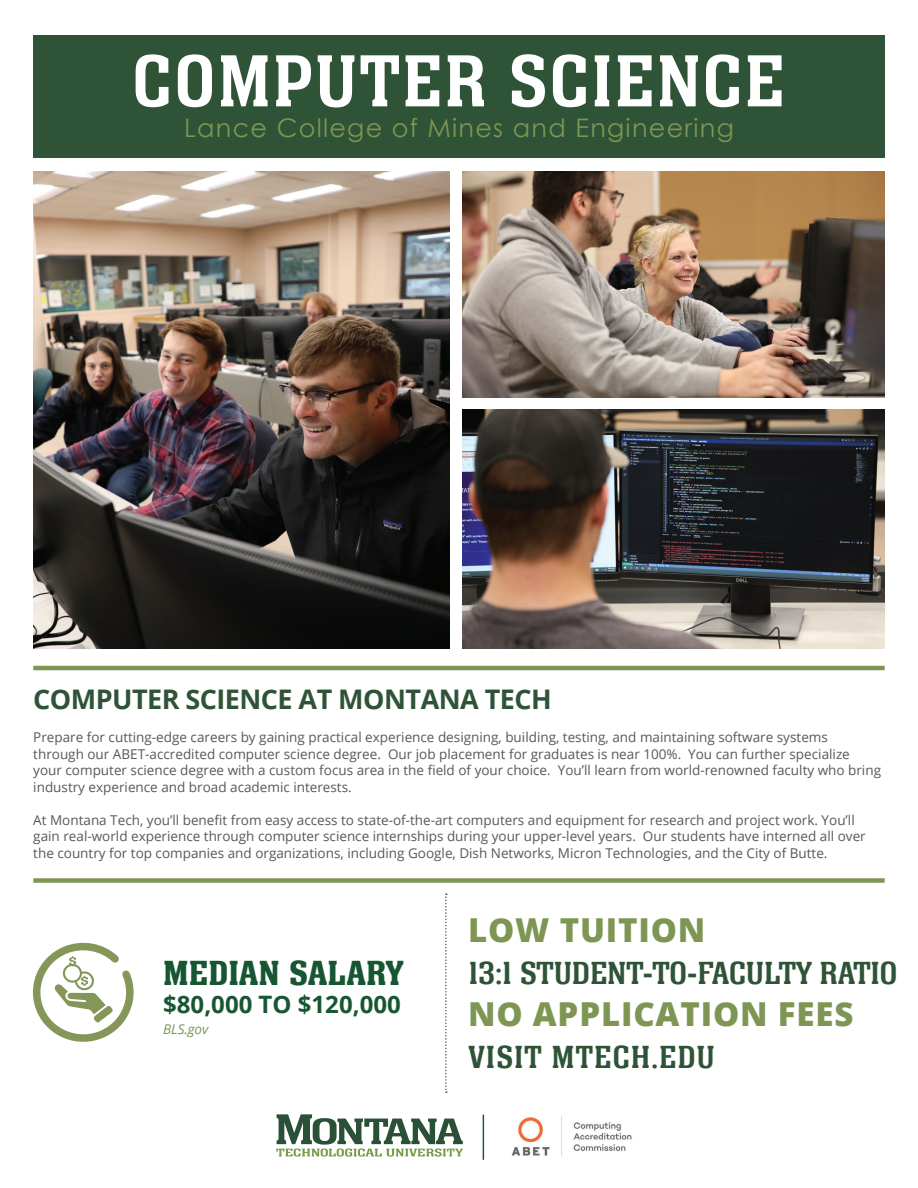
<style>
.page{position:relative;width:918px;height:1188px;background:#fff}
.page>*{position:absolute;margin:0;border:0;box-sizing:border-box;transform-origin:0 0}
.t1{font:500 36px "Neue Aachen Pro";color:#175632}
.t2{font:800 33px "Open Sans";letter-spacing:.025em;color:#7e9653}
.t3{font:33px "Neue Aachen Pro";letter-spacing:-.01em;color:#2f5337}
.t4{font:33px "Neue Aachen Pro";letter-spacing:.025em;color:#2f5337}
.t5{font:700 27px "Open Sans";letter-spacing:-.02em;color:#2f5337}
.t6{font:25.5px "Century Gothic";letter-spacing:.05em;color:#7e9653}
.t7{font:700 24px "Open Sans";color:#175632}
.t8{font:13.5px/16.5px "Open Sans";color:#57585a}
.t9{font:italic 13.5px "Open Sans";color:#7e9653}
</style>
<div class="page">
<div style="left:33px;top:35px;width:852px;height:123px;background:#2f5337"></div>
<img style="left:33px;top:171px;width:417px;height:478px">
<div style="left:33px;top:878px;width:852px;height:5px;background:#7e9653"></div>
<img style="left:463px;top:171px;width:422px;height:226px">
<img style="left:463px;top:410px;width:422px;height:239px">
<svg style="left:445px;top:893px;width:2px;height:200px"></svg>
<hr style="left:33px;top:666px;width:852px;height:4px;background:#7e9653">
<svg style="left:276px;top:1114px;width:187px;height:43px"></svg>
<svg style="left:33px;top:942px;width:101px;height:100px"></svg>
<hr style="left:483px;top:1115px;width:1px;height:45px;background:#2f5337">
<img style="left:511px;top:1116px;width:121px;height:41px">
<svg style="left:136px;top:54px;width:646px;height:53px"></svg>
<h3 class="t6" style="left:184px;top:110px;width:551px">Lance College of Mines and Engineering</h3>
<h3 class="t5" style="left:33px;top:680px;width:520px">COMPUTER SCIENCE AT MONTANA TECH</h3>
<p class="t8" style="left:33px;top:729px;width:849px">Prepare for cutting-edge careers by gaining practical experience designing, building, testing, and maintaining software systems through our ABET-accredited computer science degree. Our job placement for graduates is near 100%. You can further specialize your computer science degree with a custom focus area in the field of your choice. You’ll learn from world-renowned faculty who bring industry experience and broad academic interests.</p>
<p class="t8" style="left:33px;top:811px;width:834px">At Montana Tech, you’ll benefit from easy access to state-of-the-art computers and equipment for research and project work. You’ll gain real-world experience through computer science internships during your upper-level years. Our students have interned all over the country for top companies and organizations, including Google, Dish Networks, Micron Technologies, and the City of Butte.</p>
<h1 class="t1" style="left:163px;top:953px;width:242px">MEDIAN SALARY</h1>
<h3 class="t7" style="left:163px;top:988px;width:239px">$80,000 TO $120,000</h3>
<p class="t9" style="left:163px;top:1020px;width:47px">BLS.gov</p>
<h2 class="t2" style="left:468px;top:905px;width:239px">LOW TUITION</h2>
<h2 class="t3" style="left:468px;top:955px;width:431px">13:1 STUDENT-TO-FACULTY RATIO</h2>
<h2 class="t2" style="left:468px;top:989px;width:387px">NO APPLICATION FEES</h2>
<h2 class="t4" style="left:468px;top:1039px;width:248px">VISIT MTECH.EDU</h2>
</div>
